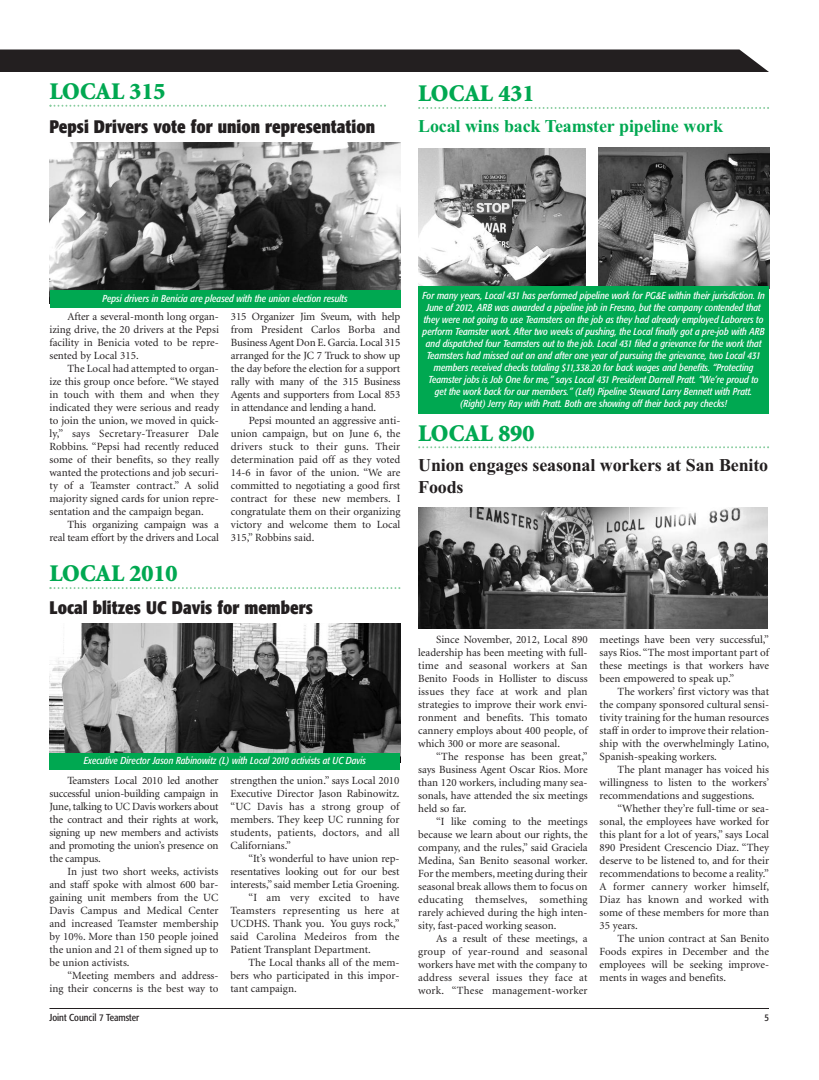
<style>
.page{position:relative;width:819px;height:1080px;background:#fff}
.page>*{position:absolute;margin:0;border:0;box-sizing:border-box;transform-origin:0 0}
.t1{font:900 24px "Minion";color:#00a851}
.t2{font:700 condensed 18px "Formata";color:#231f20}
.t3{font:700 18px/21.6px "Times New Roman";letter-spacing:-.01em;color:#231f20}
.t4{font:700 18px "Times New Roman";letter-spacing:-.01em;color:#00a851}
.t5{font:11px/13px "Minion";color:#231f20;text-align:justify}
.t6{font:11px "Minion";letter-spacing:.02em;color:#231f20}
.t7{font:italic condensed 10px/12px "Formata";color:#fff;text-align:center}
.t8{font:condensed 10px "Formata";color:#231f20}
</style>
<div class="page">
<img style="left:50px;top:142px;width:350px;height:148px">
<svg style="left:50px;top:105px;width:336px;height:2px"></svg>
<hr style="left:50px;top:1008px;width:719px;height:1px;background:#231f20">
<div style="left:0;top:50px;width:769px;height:22px;background:#231f20"></div>
<img style="left:50px;top:623px;width:350px;height:130px">
<svg style="left:418px;top:446px;width:351px;height:2px"></svg>
<img style="left:418px;top:148px;width:168px;height:138px">
<img style="left:418px;top:507px;width:350px;height:122px">
<img style="left:598px;top:147px;width:171px;height:139px">
<svg style="left:418px;top:107px;width:351px;height:2px"></svg>
<div style="left:50px;top:290px;width:350px;height:17px;background:#00a851"></div>
<svg style="left:50px;top:587px;width:350px;height:2px"></svg>
<div style="left:50px;top:753px;width:350px;height:17px;background:#00a851"></div>
<div style="left:418px;top:286px;width:351px;height:127px;background:#00a851"></div>
<h1 class="t1" style="left:50px;top:82px;width:118px">LOCAL 315</h1>
<h2 class="t2" style="left:50px;top:119px;width:327px">Pepsi Drivers vote for union representation</h2>
<h1 class="t1" style="left:418px;top:84px;width:118px">LOCAL 431</h1>
<h2 class="t4" style="left:418px;top:115px;width:306px">Local wins back Teamster pipeline work</h2>
<p class="t7" style="left:102px;top:293px;width:247px">Pepsi drivers in Benicia are pleased with the union election results</p>
<p class="t5" style="left:50px;top:311px;width:171px;text-indent:18px">After a several-month long organ&shy;izing drive, the 20 drivers at the Pepsi facility in Benicia voted to be repre&shy;sented by Local 315.</p>
<p class="t5" style="left:50px;top:363px;width:171px;text-indent:18px">The Local had attempted to organ&shy;ize this group once before. “We stayed in touch with them and when they indicated they were serious and ready to join the union, we moved in quick&shy;ly,” says Secretary-Treasurer Dale Robbins. “Pepsi had recently reduced some of their benefits, so they really wanted the protections and job securi&shy;ty of a Teamster contract.” A solid majority signed cards for union repre&shy;sentation and the campaign began.</p>
<p class="t5" style="left:50px;top:519px;width:171px;text-align:right">This organizing campaign was a real team effort by the drivers and Local</p>
<p class="t5" style="left:231px;top:311px;width:171px">315 Organizer Jim Sveum, with help from President Carlos Borba and Business Agent Don E. Garcia. Local 315 arranged for the JC 7 Truck to show up the day before the election for a support rally with many of the 315 Business Agents and supporters from Local 853 in attendance and lending a hand.</p>
<p class="t5" style="left:231px;top:415px;width:171px;text-indent:18px">Pepsi mounted an aggressive anti&shy;union campaign, but on June 6, the drivers stuck to their guns. Their determination paid off as they voted 14-6 in favor of the union. “We are committed to negotiating a good first contract for these new members. I congratulate them on their organizing victory and welcome them to Local 315,” Robbins said.</p>
<h1 class="t1" style="left:50px;top:564px;width:130px">LOCAL 2010</h1>
<h2 class="t2" style="left:50px;top:600px;width:265px">Local blitzes UC Davis for members</h2>
<p class="t7" style="left:84px;top:756px;width:284px">Executive Director Jason Rabinowitz (L) with Local 2010 activists at UC Davis</p>
<p class="t5" style="left:49px;top:775px;width:171px;text-indent:18px">Teamsters Local 2010 led another successful union-building campaign in June, talking to UC Davis workers about the contract and their rights at work, signing up new members and activists and promoting the union’s presence on the campus.</p>
<p class="t5" style="left:50px;top:866px;width:171px;text-indent:18px">In just two short weeks, activists and staff spoke with almost 600 bar&shy;gaining unit members from the UC Davis Campus and Medical Center and increased Teamster membership by 10%. More than 150 people joined the union and 21 of them signed up to be union activists.</p>
<p class="t5" style="left:50px;top:970px;width:171px;text-align:right">“Meeting members and address-<br>ing their concerns is the best way to</p>
<p class="t5" style="left:231px;top:775px;width:171px">strengthen the union.” says Local 2010<br>Executive Director Jason Rabinowitz. “UC Davis has a strong group of members. They keep UC running for students, patients, doctors, and all Californians.”</p>
<p class="t5" style="left:249px;top:853px;width:152px">“It’s wonderful to have union rep-</p>
<p class="t5" style="left:231px;top:866px;width:171px">resentatives looking out for our best</p>
<p class="t5" style="left:231px;top:879px;width:171px">interests,” said member Letia Groening.</p>
<p class="t5" style="left:249px;top:892px;width:153px">“I am very excited to have</p>
<p class="t6" style="left:231px;top:906px;width:171px">Teamsters representing us here at</p>
<p class="t5" style="left:231px;top:918px;width:170px">UCDHS. Thank you. You guys rock,”</p>
<p class="t6" style="left:231px;top:932px;width:171px">said Carolina Medeiros from the</p>
<p class="t5" style="left:231px;top:944px;width:142px">Patient Transplant Department.</p>
<p class="t5" style="left:249px;top:957px;width:153px">The Local thanks all of the mem-</p>
<p class="t5" style="left:231px;top:970px;width:171px">bers who participated in this impor-</p>
<p class="t5" style="left:231px;top:983px;width:68px">tant campaign.</p>
<p class="t7" style="left:422px;top:290px;width:344px">For many years, Local 431 has performed pipeline work for PG&amp;E within their jurisdiction. In June of 2012, ARB was awarded a pipeline job in Fresno, but the company contended that they were not going to use Teamsters on the job as they had already employed Laborers to perform Teamster work. After two weeks of pushing, the Local finally got a pre-job with ARB and dispatched four Teamsters out to the job. Local 431 filed a grievance for the work that Teamsters had missed out on and after one year of pursuing the grievance, two Local 431 members received checks totaling $11,338.20 for back wages and benefits. “Protecting Teamster jobs is Job One for me,” says Local 431 President Darrell Pratt. “We’re proud to get the work back for our members.” (Left) Pipeline Steward Larry Bennett with Pratt. (Right) Jerry Ray with Pratt. Both are showing off their back pay checks!</p>
<h1 class="t1" style="left:418px;top:424px;width:118px">LOCAL 890</h1>
<h2 class="t3" style="left:418px;top:454px;width:351px">Union engages seasonal workers at San Benito<br>Foods</h2>
<p class="t5" style="left:418px;top:634px;width:171px;text-indent:18px">Since November, 2012, Local 890 leadership has been meeting with full&shy;time and seasonal workers at San Benito Foods in Hollister to discuss issues they face at work and plan strategies to improve their work envi&shy;ronment and benefits. This tomato cannery employs about 400 people, of which 300 or more are seasonal.</p>
<p class="t5" style="left:418px;top:751px;width:171px;text-indent:18px">“The response has been great,” says Business Agent Oscar Rios. More than 120 workers, including many sea&shy;sonals, have attended the six meetings held so far.</p>
<p class="t5" style="left:418px;top:816px;width:171px;text-indent:18px">“I like coming to the meetings because we learn about our rights, the company, and the rules,” said Graciela Medina, San Benito seasonal worker.<br>For the members, meeting during their seasonal break allows them to focus on educating themselves, something rarely achieved during the high inten&shy;sity, fast-paced working season.</p>
<p class="t5" style="left:418px;top:933px;width:171px;text-indent:18px">As a result of these meetings, a group of year-round and seasonal workers have met with the company to address several issues they face at work. “These management-worker</p>
<p class="t5" style="left:600px;top:634px;width:171px">meetings have been very successful,” says Rios. “The most important part of these meetings is that workers have been empowered to speak up.”</p>
<p class="t5" style="left:600px;top:686px;width:171px;text-indent:18px">The workers’ first victory was that the company sponsored cultural sensi&shy;tivity training for the human resources staff in order to improve their relation&shy;ship with the overwhelmingly Latino, Spanish-speaking workers.</p>
<p class="t5" style="left:600px;top:764px;width:171px;text-indent:18px">The plant manager has voiced his willingness to listen to the workers’ recommendations and suggestions.</p>
<p class="t5" style="left:600px;top:803px;width:171px;text-indent:18px">“Whether they’re full-time or sea&shy;sonal, the employees have worked for this plant for a lot of years,” says Local 890 President Crescencio Diaz. “They deserve to be listened to, and for their recommendations to become a reality.” A former cannery worker himself, Diaz has known and worked with some of these members for more than 35 years.</p>
<p class="t5" style="left:600px;top:933px;width:171px;text-indent:18px">The union contract at San Benito Foods expires in December and the employees will be seeking improve&shy;ments in wages and benefits.</p>
<p class="t8" style="left:50px;top:1013px;width:91px">Joint Council 7 Teamster</p>
<p class="t8" style="left:764px;top:1013px;width:6px">5</p>
</div>
